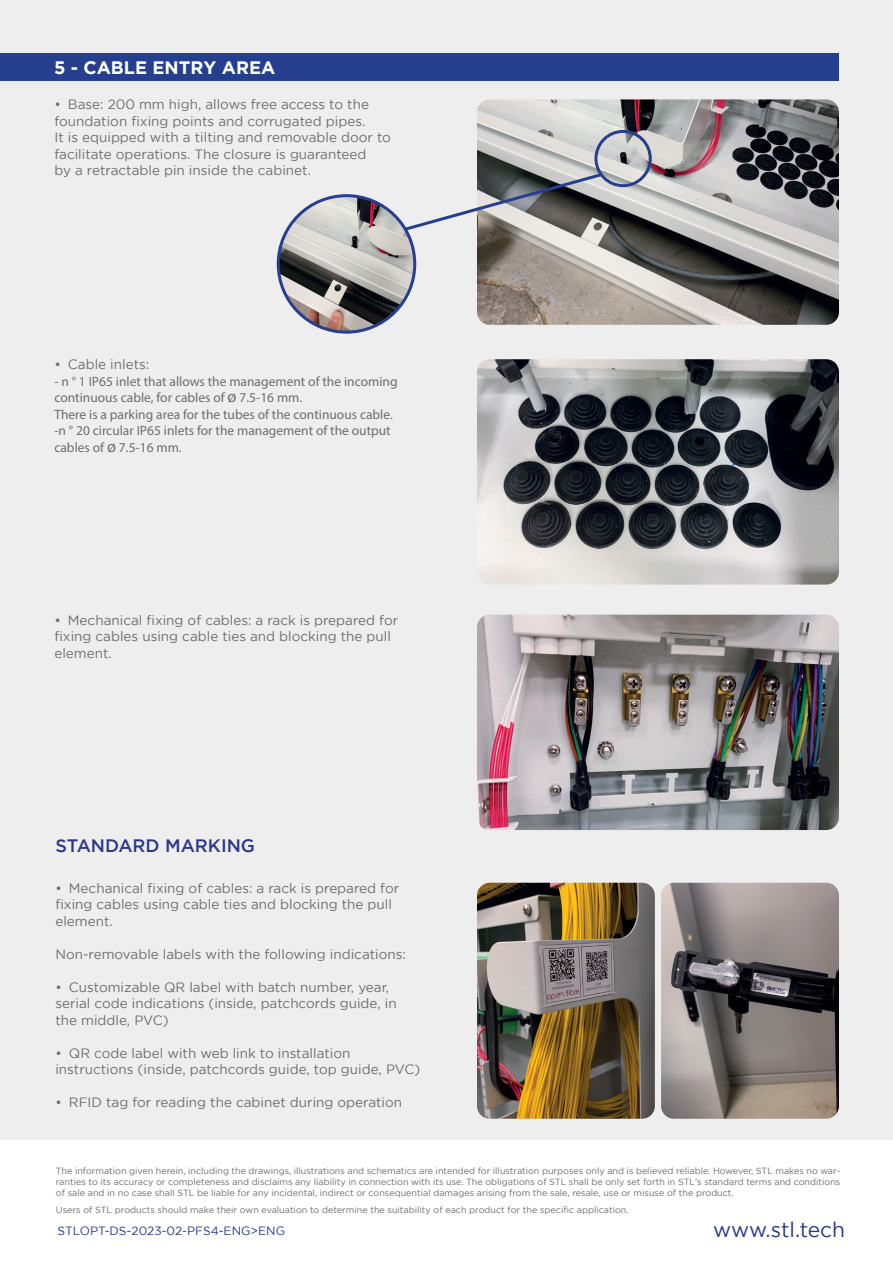
<style>
.page{position:relative;width:893px;height:1263px;background:#fff}
.page>*{position:absolute;margin:0;border:0;box-sizing:border-box;transform-origin:0 0}
.t1{font:21px "Gotham";letter-spacing:-.01em;color:#29388d}
.Paragraph_Style_1{font:700 18px "Gotham";color:#fff}
.Paragraph_Style_1-2{font:500 18px "Gotham";color:#29388d}
.Paragraph_Style_1-3{font:13.5px/16.5px "Gotham";color:#6c6d70}
.Paragraph_Style_1-4{font:13.5px/16.5px "Myriad Pro";color:#6c6d70}
.t2{font:12px "Gotham";color:#29388d}
.t3{font:9px/10.8px "Gotham";color:#6c6d70;text-align:justify}
.s1{font-size:16.5px}
</style>
<div class="page">
<div style="left:2px;top:0;width:891px;height:1140px;background:#efeeee"></div>
<div style="left:0;top:0;width:6px;height:1140px;background:#efeeee"></div>
<div style="left:0;top:54px;width:839px;height:27px;background:#253f8e"></div>
<img style="left:477px;top:99px;width:362px;height:226px">
<img style="left:477px;top:359px;width:362px;height:226px">
<img style="left:477px;top:615px;width:362px;height:215px">
<img style="left:477px;top:883px;width:178px;height:236px">
<img style="left:661px;top:883px;width:178px;height:236px">
<div style="left:594px;top:130px;width:58px;height:57px;border:3px solid #253f8e;border-radius:50%"></div>
<svg style="left:401px;top:171px;width:203px;height:62px"></svg>
<img style="left:278px;top:196px;width:137px;height:136px;border-radius:68px">
<div style="left:277px;top:194px;width:139px;height:140px;border:3px solid #253f8e;border-radius:50%"></div>
<p class="Paragraph_Style_1" style="left:54px;top:57px;width:223px">5 - CABLE ENTRY AREA</p>
<p class="Paragraph_Style_1-3" style="left:54px;top:96px;width:316px">• Base: 200 mm high, allows free access to the foundation fixing points and corrugated pipes.</p>
<p class="Paragraph_Style_1-3" style="left:54px;top:129px;width:338px">It is equipped with a tilting and removable door to facilitate operations. The closure is guaranteed</p>
<p class="Paragraph_Style_1-3" style="left:54px;top:162px;width:258px">by a retractable pin inside the cabinet.</p>
<p class="Paragraph_Style_1-3" style="left:54px;top:356px;width:96px">• Cable inlets:</p>
<p class="Paragraph_Style_1-4" style="left:54px;top:373px;width:345px">- n ° 1 IP65 inlet that allows the management of the incoming continuous cable, for cables of <span class="s1">ø</span> 7.5-16 mm.</p>
<p class="Paragraph_Style_1-4" style="left:54px;top:406px;width:340px">There is a parking area for the tubes of the continuous cable.</p>
<p class="Paragraph_Style_1-4" style="left:54px;top:422px;width:338px">-n ° 20 circular IP65 inlets for the management of the output cables of <span class="s1">ø</span> 7.5-16 mm.</p>
<p class="Paragraph_Style_1-3" style="left:54px;top:611px;width:345px">• Mechanical fixing of cables: a rack is prepared for fixing cables using cable ties and blocking the pull element.</p>
<p class="Paragraph_Style_1-2" style="left:55px;top:835px;width:201px">STANDARD MARKING</p>
<p class="Paragraph_Style_1-3" style="left:55px;top:879px;width:345px">• Mechanical fixing of cables: a rack is prepared for fixing cables using cable ties and blocking the pull element.</p>
<p class="Paragraph_Style_1-3" style="left:55px;top:945px;width:352px">Non-removable labels with the following indications:</p>
<p class="Paragraph_Style_1-3" style="left:55px;top:978px;width:343px">• Customizable QR label with batch number, year, serial code indications (inside, patchcords guide, in the middle, PVC)</p>
<p class="Paragraph_Style_1-3" style="left:55px;top:1044px;width:366px">• QR code label with web link to installation instructions (inside, patchcords guide, top guide, PVC)</p>
<p class="Paragraph_Style_1-3" style="left:55px;top:1094px;width:348px">• RFID tag for reading the cabinet during operation</p>
<p class="t3" style="left:56px;top:1165px;width:786px">The information given herein, including the drawings, illustrations and schematics are intended for illustration purposes only and is believed reliable. However, STL makes no war&shy;ranties to its accuracy or completeness and disclaims any liability in connection with its use. The obligations of STL shall be only set forth in STL's standard terms and conditions of sale and in no case shall STL be liable for any incidental, indirect or consequential damages arising from the sale, resale, use or misuse of the product.</p>
<p class="t3" style="left:56px;top:1204px;width:574px">Users of STL products should make their own evaluation to determine the suitability of each product for the specific application.</p>
<p class="t2" style="left:58px;top:1223px;width:229px">STLOPT-DS-2023-02-PFS4-ENG&gt;ENG</p>
<h1 class="t1" style="left:713px;top:1218px;width:133px">www.stl.tech</h1>
</div>
